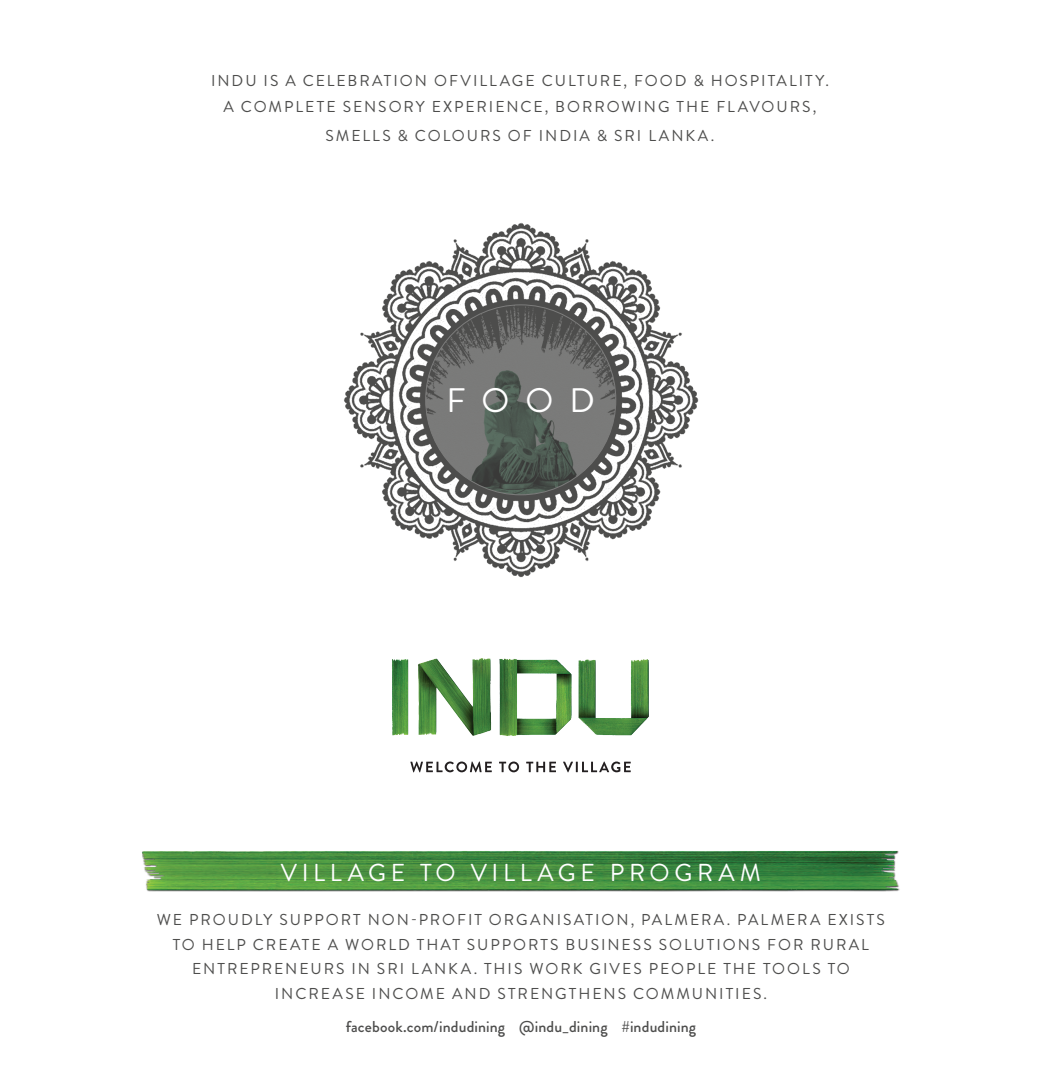
<style>
.page{position:relative;width:1042px;height:1092px;background:#fff}
.page>*{position:absolute;margin:0;border:0;box-sizing:border-box;transform-origin:0 0}
.t1{font:33.95px "Brandon Grotesque";color:#fff}
.DISH_DESCRIPTION{font:24.5px "Brandon Grotesque";letter-spacing:.19em;color:#fff}
.t2{font:15.75px/24.5px "Brandon Grotesque";letter-spacing:.125em;color:#4d4d4c;text-align:center}
.DISH_DESCRIPTION-2{font:500 15.75px "Brandon Grotesque";letter-spacing:.005em;color:#4d4d4c}
</style>
<div class="page">
<img style="left:392px;top:658px;width:257px;height:78px">
<svg style="left:410px;top:761px;width:221px;height:11px"></svg>
<img style="left:344px;top:222px;width:355px;height:356px">
<img style="left:426px;top:305px;width:190px;height:190px;border-radius:95px">
<img style="left:142px;top:850px;width:758px;height:42px">
<p class="t2" style="left:211px;top:68px;width:619px;line-height:26.2px">INDU IS A CELEBRATION OFVILLAGE CULTURE, FOOD &amp; HOSPITALITY.<br>A COMPLETE SENSORY EXPERIENCE, BORROWING THE FLAVOURS,</p>
<p class="t2" style="left:325px;top:123px;width:390px">SMELLS &amp; COLOURS OF INDIA &amp; SRI LANKA.</p>
<p class="t1" style="left:446px;top:377px;width:150px">FOOD</p>
<p class="DISH_DESCRIPTION" style="left:281px;top:855px;width:482px">VILLAGE TO VILLAGE PROGRAM</p>
<p class="t2" style="left:157px;top:907px;width:729px">WE PROUDLY SUPPORT NON-PROFIT ORGANISATION, PALMERA. PALMERA EXISTS TO HELP CREATE A WORLD THAT SUPPORTS BUSINESS SOLUTIONS FOR RURAL ENTREPRENEURS IN SRI LANKA. THIS WORK GIVES PEOPLE THE TOOLS TO INCREASE INCOME AND STRENGTHENS COMMUNITIES.</p>
<p class="DISH_DESCRIPTION-2" style="left:346px;top:1015px;width:352px">facebook.com/indudining @indu_dining #indudining</p>
</div>
